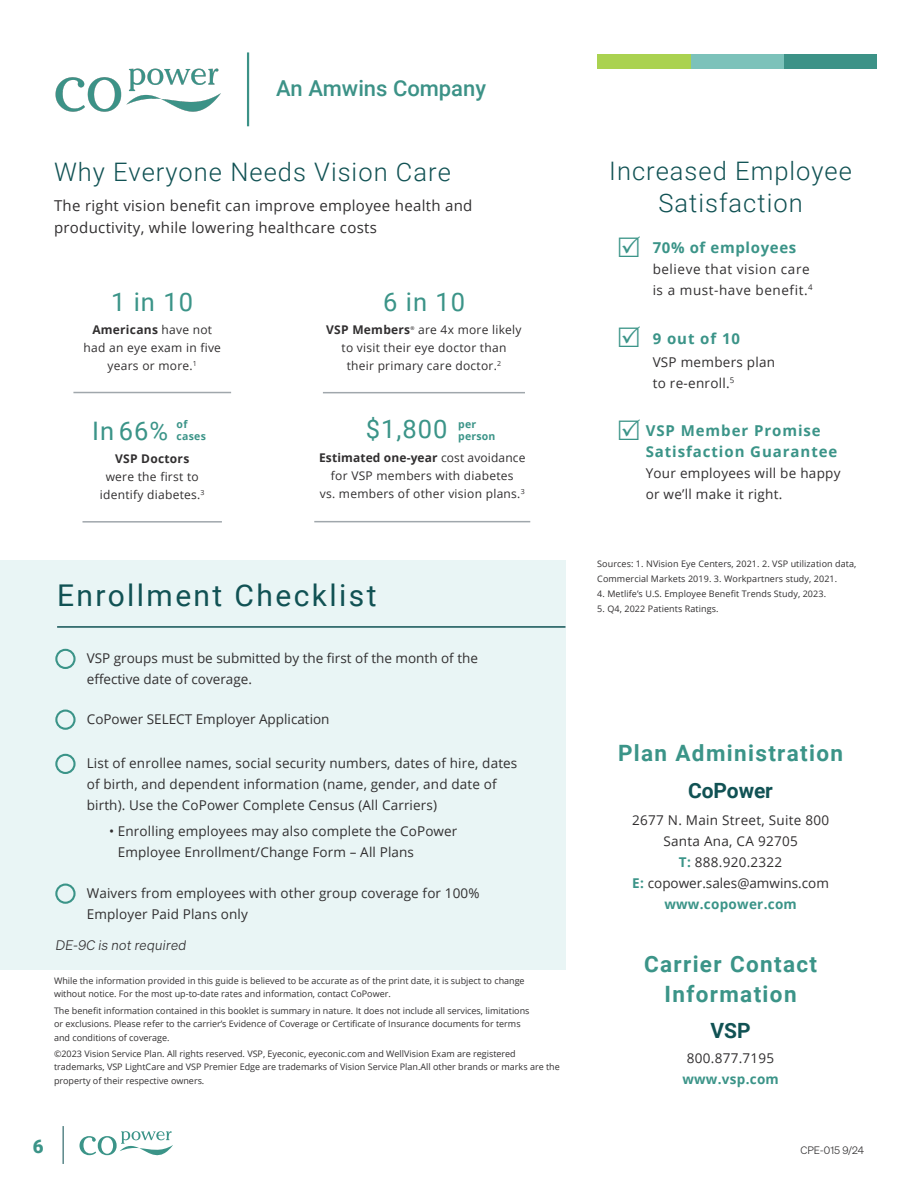
<style>
.page{position:relative;width:918px;height:1188px;background:#fff}
.page>*{position:absolute;margin:0;border:0;box-sizing:border-box;transform-origin:0 0}
.t1{font:30px "Roboto";letter-spacing:.08em;color:#115254}
.t2{font:300 25.5px/31.5px "Roboto";letter-spacing:.04em;color:#115254;text-align:center}
.t3{font:25.5px "Roboto";letter-spacing:.04em;color:#3b9488}
.Paragraph_Style_1{font:700 22.5px/30px "Roboto";letter-spacing:.06em;color:#3b9488;text-align:center}
.t4{font:500 21.9px "Roboto";color:#3c9287}
.Paragraph_Style_1-2{font:700 21px "Roboto";letter-spacing:-.005em;color:#115254}
.t5{font:900 18.6px "Roboto";color:#3b9488}
.t6{font:15px/22.5px "Open Sans";letter-spacing:.02em;color:#312f30}
.t7{font:700 15px/21px "Open Sans";letter-spacing:.06em;color:#3b9488}
.t8{font:700 15px "Open Sans";letter-spacing:.04em;color:#3b9488}
.Paragraph_Style_1-3{font:13.5px/21px "Open Sans";letter-spacing:.01em;color:#312f30}
.Paragraph_Style_1-4{font:13.5px/21px "Open Sans";letter-spacing:.04em;color:#312f30}
.Paragraph_Style_1-5{font:700 13.5px "Open Sans";letter-spacing:.02em;color:#3b9488}
.t9{font:13.5px "Sohne Leicht";color:#312f30}
.t10{font:12px/18px "Open Sans";letter-spacing:.02em;color:#312f30;text-align:center}
.t11{font:700 12px "Open Sans";letter-spacing:.02em;color:#312f30}
.t12{font:700 10.5px/12px "Open Sans";letter-spacing:.02em;color:#3b9488}
.t13{font:10.5px "Sohne Leicht";color:#312f30}
.Paragraph_Style_1-6{font:9px/13.5px "Open Sans";color:#312f30}
.t14{font:900 5.25px "Roboto";color:#312f30}
.s1{font-weight:700}
.s2{font-weight:700;color:#3b9488}
</style>
<div class="page">
<hr style="left:63px;top:1126px;width:1px;height:38px;background:#115254">
<svg style="left:80px;top:1131px;width:93px;height:25px"></svg>
<div style="left:784px;top:54px;width:93px;height:15px;background:#3c9287"></div>
<div style="left:691px;top:54px;width:93px;height:15px;background:#7cc2ba"></div>
<div style="left:597px;top:54px;width:94px;height:15px;background:#aad250"></div>
<div style="left:0;top:560px;width:566px;height:409px;background:#e9f5f5"></div>
<div style="left:55px;top:649px;width:21px;height:20px;border:2px solid #3b9488;border-radius:50%"></div>
<div style="left:55px;top:710px;width:21px;height:20px;border:2px solid #3b9488;border-radius:50%"></div>
<div style="left:55px;top:754px;width:21px;height:20px;border:2px solid #3b9488;border-radius:50%"></div>
<div style="left:55px;top:884px;width:21px;height:20px;border:2px solid #3b9488;border-radius:50%"></div>
<hr style="left:57px;top:626px;width:509px;height:2px;background:#115254">
<hr style="left:73px;top:392px;width:158px;height:1px;background:#a0a7ac">
<hr style="left:82px;top:521px;width:140px;height:2px;background:#a0a7ac">
<hr style="left:323px;top:392px;width:202px;height:1px;background:#a0a7ac">
<hr style="left:314px;top:521px;width:216px;height:1px;background:#a0a7ac">
<hr style="left:247px;top:52px;width:2px;height:74px;background:#3c9287">
<img style="left:55px;top:68px;width:166px;height:44px">
<p class="t4" style="left:276px;top:73px;width:212px">An Amwins Company</p>
<p class="t2" style="left:54px;top:156px;width:398px">Why Everyone Needs Vision Care</p>
<p class="t6" style="left:54px;top:194px;width:420px">The right vision benefit can improve employee health and productivity, while lowering healthcare costs</p>
<p class="t3" style="left:111px;top:284px;width:84px">1 in 10</p>
<p class="t10" style="left:84px;top:321px;width:139px"><span class="s1">Americans</span> have not had an eye exam in five years or more.<sup>1</sup></p>
<p class="t12" style="left:177px;top:418px;width:31px">of cases</p>
<p class="t3" style="left:92px;top:413px;width:78px">In 66%</p>
<p class="t10" style="left:100px;top:450px;width:106px"><span class="s1">VSP Doctors </span>were the first to identify diabetes.<sup>3</sup></p>
<p class="t3" style="left:383px;top:284px;width:84px">6 in 10</p>
<p class="t11" style="left:326px;top:322px;width:85px">VSP Members</p>
<p class="t14" style="left:411px;top:324px;width:6px">®</p>
<p class="t10" style="left:418px;top:321px;width:105px">are 4x more likely</p>
<p class="t10" style="left:342px;top:339px;width:166px">to visit their eye doctor than</p>
<p class="t10" style="left:347px;top:357px;width:156px">their primary care doctor.<sup>2</sup></p>
<p class="t3" style="left:366px;top:412px;width:83px">$1,800</p>
<p class="t10" style="left:319px;top:449px;width:208px"><span class="s1">Estimated one-year</span> cost avoidance for VSP members with diabetes<br>vs. members of other vision plans.<sup>3</sup></p>
<p class="t12" style="left:458px;top:418px;width:39px">per person</p>
<p class="t1" style="left:57px;top:574px;width:321px">Enrollment Checklist</p>
<p class="Paragraph_Style_1-3" style="left:87px;top:647px;width:393px">VSP groups must be submitted by the first of the month of the effective date of coverage.</p>
<p class="Paragraph_Style_1-3" style="left:87px;top:708px;width:244px">CoPower SELECT Employer Application</p>
<p class="Paragraph_Style_1-3" style="left:87px;top:752px;width:432px">List of enrollee names, social security numbers, dates of hire, dates of birth, and dependent information (name, gender, and date of birth). Use the CoPower Complete Census (All Carriers)</p>
<p class="Paragraph_Style_1-3" style="left:118px;top:820px;width:341px;text-indent:-9px">• Enrolling employees may also complete the CoPower<br>Employee Enrollment/Change Form – All Plans</p>
<p class="Paragraph_Style_1-3" style="left:87px;top:882px;width:394px">Waivers from employees with other group coverage for 100%<br>Employer Paid Plans only</p>
<p class="t9" style="left:55px;top:938px;width:134px">DE-9C is not required</p>
<p class="Paragraph_Style_1-6" style="left:54px;top:974px;width:472px">While the information provided in this guide is believed to be accurate as of the print date, it is subject to change without notice. For the most up-to-date rates and information, contact CoPower.</p>
<p class="Paragraph_Style_1-6" style="left:54px;top:1003px;width:477px">The benefit information contained in this booklet is summary in nature. It does not include all services, limitations or exclusions. Please refer to the carrier’s Evidence of Coverage or Certificate of Insurance documents for terms and conditions of coverage.</p>
<p class="Paragraph_Style_1-6" style="left:54px;top:1047px;width:507px">©2023 Vision Service Plan. All rights reserved. VSP, Eyeconic, eyeconic.com and WellVision Exam are registered trademarks, VSP LightCare and VSP Premier Edge are trademarks of Vision Service Plan.All other brands or marks are the property of their respective owners.</p>
<p class="t2" style="left:609px;top:155px;width:244px">Increased Employee<br>Satisfaction</p>
<p class="t8" style="left:653px;top:237px;width:145px">70% of employees</p>
<p class="Paragraph_Style_1-4" style="left:653px;top:258px;width:162px">believe that vision care is a must-have benefit.<sup>4</sup></p>
<p class="t7" style="left:653px;top:328px;width:89px">9 out of 10</p>
<p class="Paragraph_Style_1-3" style="left:653px;top:351px;width:124px">VSP members plan to re-enroll.<sup>5</sup></p>
<p class="t7" style="left:646px;top:420px;width:193px">VSP Member Promise<br>Satisfaction Guarantee</p>
<p class="Paragraph_Style_1-3" style="left:646px;top:462px;width:196px">Your employees will be happy or we’ll make it right.</p>
<p class="Paragraph_Style_1-6" style="left:597px;top:556px;width:261px;line-height:15px">Sources: 1. NVision Eye Centers, 2021. 2. VSP utilization data,<br>Commercial Markets 2019. 3. Workpartners study, 2021.</p>
<p class="Paragraph_Style_1-6" style="left:597px;top:586px;width:230px">4. Metlife’s U.S. Employee Benefit Trends Study, 2023.</p>
<p class="Paragraph_Style_1-6" style="left:597px;top:601px;width:123px">5. Q4, 2022 Patients Ratings.</p>
<p class="Paragraph_Style_1" style="left:618px;top:738px;width:227px">Plan Administration</p>
<p class="Paragraph_Style_1-2" style="left:688px;top:776px;width:86px">CoPower</p>
<p class="Paragraph_Style_1-3" style="left:632px;top:809px;width:198px;text-align:center">2677 N. Main Street, Suite 800<br>Santa Ana, CA 92705</p>
<p class="Paragraph_Style_1-3" style="left:679px;top:851px;width:105px"><span class="s2">T:</span> 888.920.2322</p>
<p class="Paragraph_Style_1-3" style="left:632px;top:872px;width:198px"><span class="s2">E:</span> copower.sales@amwins.com</p>
<p class="Paragraph_Style_1-5" style="left:664px;top:895px;width:134px">www.copower.com</p>
<p class="Paragraph_Style_1" style="left:644px;top:948px;width:175px">Carrier Contact<br>Information</p>
<p class="Paragraph_Style_1-2" style="left:711px;top:1016px;width:41px">VSP</p>
<p class="Paragraph_Style_1-3" style="left:687px;top:1047px;width:89px">800.877.7195</p>
<p class="Paragraph_Style_1-5" style="left:682px;top:1069px;width:98px">www.vsp.com</p>
<h3 class="t5" style="left:33px;top:1133px;width:12px">6</h3>
<p class="t13" style="left:801px;top:1144px;width:65px">CPE-015 9/24</p>
</div>
